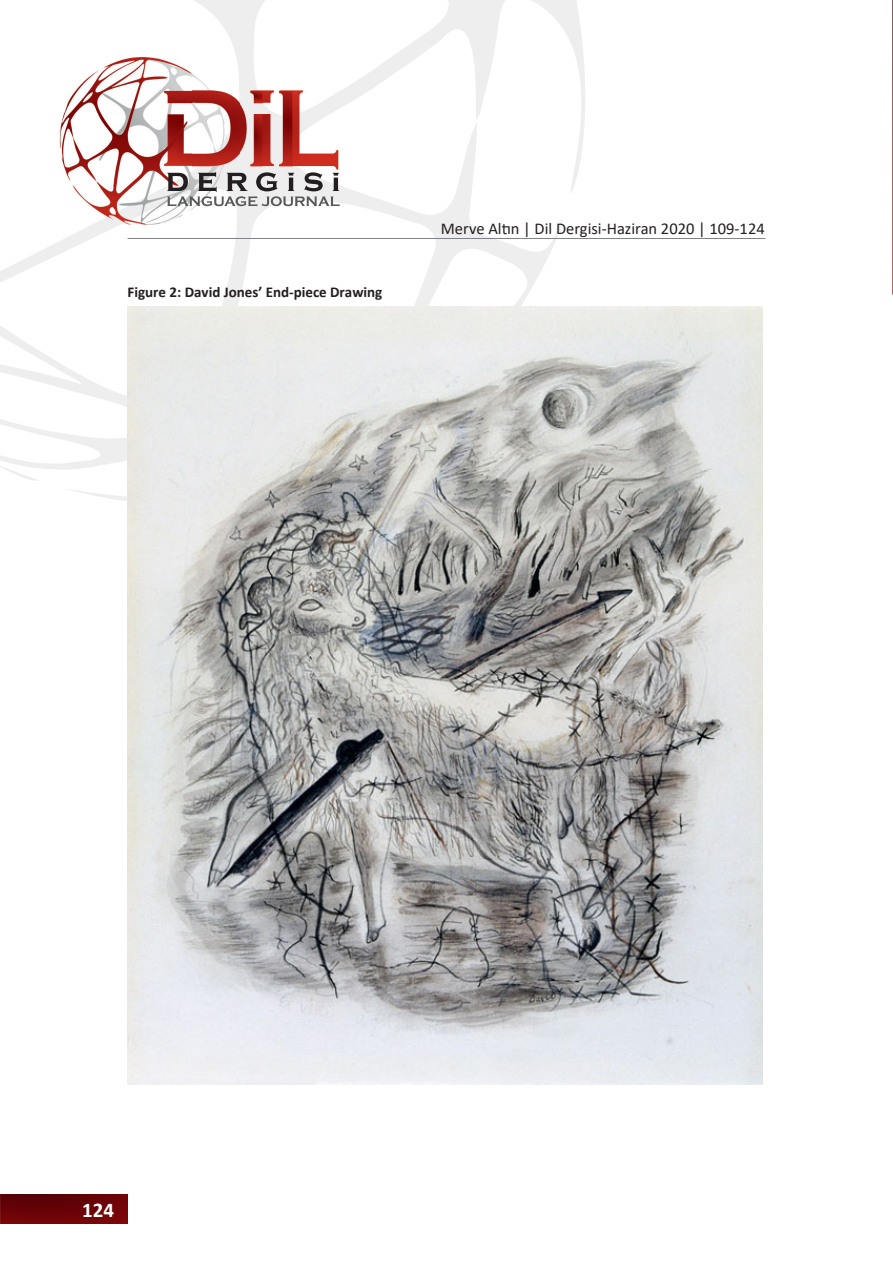
<style>
.page{position:relative;width:893px;height:1263px;background:#fff}
.page>*{position:absolute;margin:0;border:0;box-sizing:border-box;transform-origin:0 0}
.t1{font:700 21px "Calibri";color:#fff}
.t2{font:16.5px "Calibri";color:#231f20}
.t3{font:700 15px "Calibri";color:#231f20}
</style>
<div class="page">
<svg style="left:0;top:0;width:585px;height:504px"></svg>
<img style="left:192px;top:58px;width:35px;height:167px">
<img style="left:192px;top:91px;width:146px;height:79px">
<img style="left:279px;top:91px;width:13px;height:75px">
<img style="left:250px;top:114px;width:12px;height:52px">
<svg style="left:250px;top:91px;width:12px;height:13px"></svg>
<img style="left:192px;top:91px;width:47px;height:75px">
<img style="left:60px;top:57px;width:132px;height:168px">
<svg style="left:167px;top:172px;width:173px;height:34px;background:#b3b2b3"></svg>
<hr style="left:128px;top:238px;width:637px;height:1px;background:#808285">
<img style="left:0;top:1194px;width:128px;height:30px">
<img style="left:128px;top:306px;width:635px;height:778px">
<img style="left:892px;top:0;width:1px;height:294px">
<p class="t3" style="left:128px;top:282px;width:256px">Figure 2: David Jones’ End-piece Drawing</p>
<p class="t2" style="left:441px;top:217px;width:325px">Merve Altın | Dil Dergisi-Haziran 2020 | 109-124</p>
<p class="t1" style="left:82px;top:1195px;width:33px">124</p>
</div>
